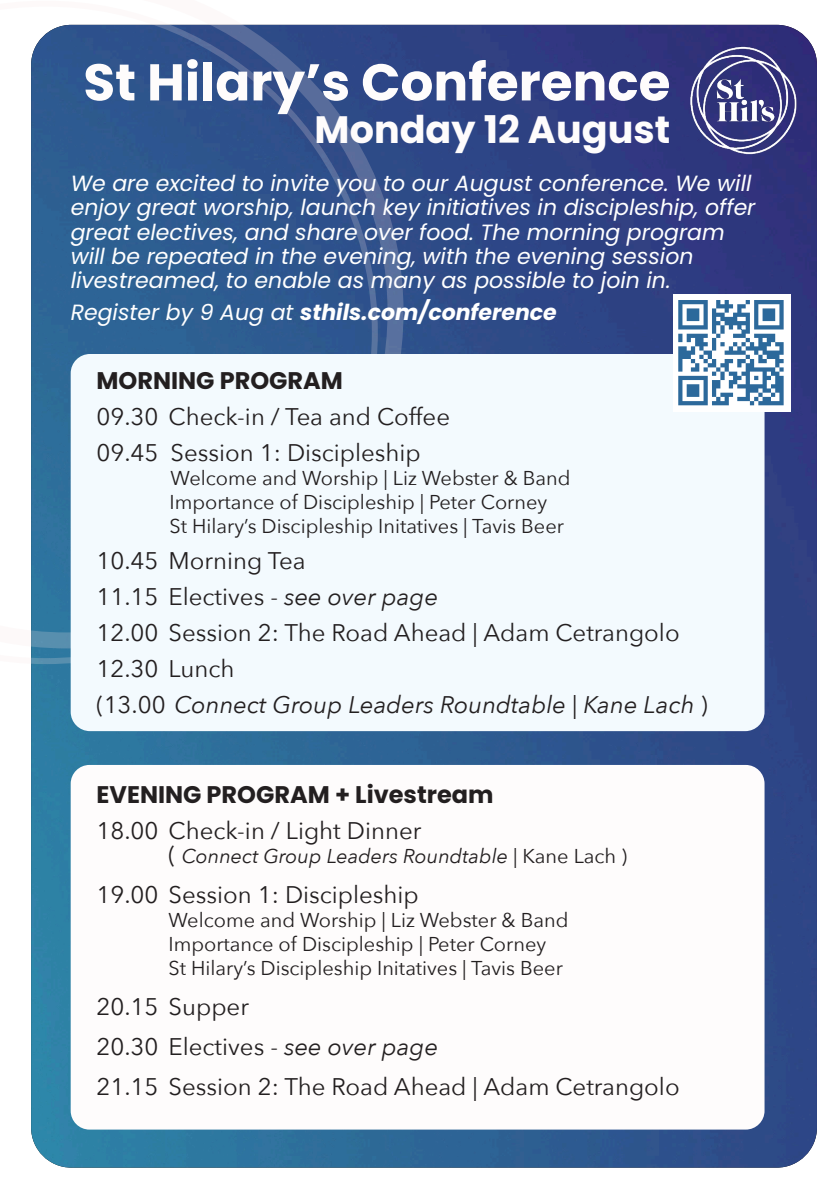
<style>
.page{position:relative;width:840px;height:1191px;background:#fff}
.page>*{position:absolute;margin:0;border:0;box-sizing:border-box;transform-origin:0 0}
.t1{font:700 51.6px "Poppins";color:#fefcfc}
.t2{font:700 38.2px "Poppins";color:#fefcfc}
.t3{font:24px/36px "Avenir Next";color:#231f20}
.t4{font:700 24px "Poppins";color:#231f20}
.t5{font:italic 22px/24.2px "Poppins";color:#fff}
.t6{font:italic 700 22px "Poppins";color:#fff}
.t7{font:20px/24px "Avenir Next";color:#231f20}
.t8{font:italic 20px "Avenir Next";color:#231f20}
.s1{font-weight:400}
.s2{font-style:italic}
.s3{font-style:normal;font-size:24px}
.s4{font-style:normal}
</style>
<div class="page">
<img style="left:31px;top:25px;width:785px;height:1142px;border-radius:40px">
<svg style="left:377px;top:24px;width:26px;height:330px;background:#3a548e"></svg>
<svg style="left:31px;top:24px;width:346px;height:640px;background:#315b91"></svg>
<div style="left:71px;top:354px;width:693px;height:377px;background:#f3fafe;border-radius:19px"></div>
<div style="left:71px;top:765px;width:693px;height:364px;background:#fefcfc;border-radius:19px"></div>
<div style="left:672px;top:294px;width:118px;height:117px;background:#fff"></div>
<img style="left:685px;top:42px;width:116px;height:116px">
<svg style="left:678px;top:300px;width:105px;height:105px"></svg>
<h1 class="t1" style="left:83px;top:46px;width:588px">St Hilary’s Conference</h1>
<h2 class="t2" style="left:314px;top:102px;width:357px">Monday 12 August</h2>
<p class="t5" style="left:71px;top:171px;width:686px">We are excited to invite you to our August conference. We will enjoy great worship, launch key initiatives in discipleship, offer great electives, and share over food. The morning program will be repeated in the evening, with the evening session livestreamed, to enable as many as possible to join in.</p>
<p class="t6" style="left:71px;top:297px;width:487px"><span class="s1">Register by 9 Aug at</span> sthils.com/conference</p>
<p class="t4" style="left:96px;top:364px;width:248px">MORNING PROGRAM</p>
<p class="t3" style="left:96px;top:399px;width:355px">09.30 Check-in / Tea and Coffee<br>09.45 Session 1: Discipleship</p>
<p class="t7" style="left:169px;top:467px;width:402px">Welcome and Worship | Liz Webster &amp; Band<br>Importance of Discipleship | Peter Corney<br>St Hilary’s Discipleship Initatives | Tavis Beer</p>
<p class="t3" style="left:96px;top:543px;width:612px">10.45 Morning Tea<br>11.15 Electives - <span class="s2">see over page<br></span>12.00 Session 2: The Road Ahead | Adam Cetrangolo<br>12.30 Lunch<br>(13.00 <span class="s2">Connect Group Leaders Roundtable | Kane Lach</span> )</p>
<p class="t4" style="left:96px;top:777px;width:398px">EVENING PROGRAM + Livestream</p>
<p class="t3" style="left:96px;top:813px;width:326px">18.00 Check-in / Light Dinner</p>
<p class="t8" style="left:168px;top:843px;width:460px"><span class="s3">(</span> Connect Group Leaders Roundtable <span class="s4">| Kane Lach )</span></p>
<p class="t3" style="left:96px;top:877px;width:324px">19.00 Session 1: Discipleship</p>
<p class="t7" style="left:168px;top:908px;width:401px">Welcome and Worship | Liz Webster &amp; Band<br>Importance of Discipleship | Peter Corney<br>St Hilary’s Discipleship Initatives | Tavis Beer</p>
<p class="t3" style="left:96px;top:987px;width:584px;line-height:40px">20.15 Supper<br>20.30 Electives - <span class="s2">see over page<br></span>21.15 Session 2: The Road Ahead | Adam Cetrangolo</p>
</div>
